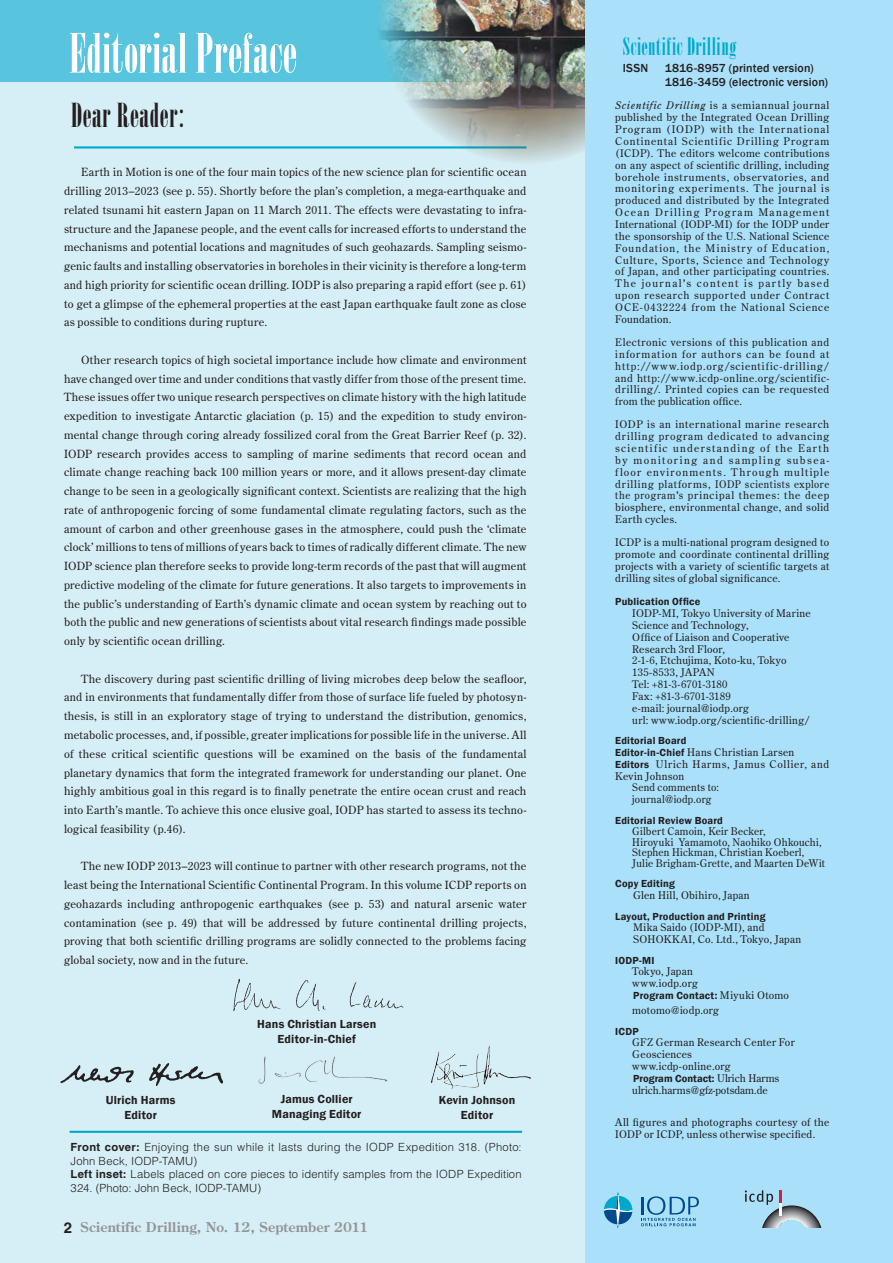
<style>
.page{position:relative;width:893px;height:1263px;background:#fff}
.page>*{position:absolute;margin:0;border:0;box-sizing:border-box;transform-origin:0 0}
.t1{font:54px "Onyx MT Std";letter-spacing:.01em;color:#fff}
.t2{font:33px "Onyx MT Std";letter-spacing:.025em;color:#231f20}
.t3{font:24px "Onyx MT Std";letter-spacing:.03em;color:#00a9cc}
.t4{font:700 13.5px "Century Old Style Std";letter-spacing:.01em;color:#939598}
.t5{font:600 12px/15px "Franklin Gothic";letter-spacing:.015em;color:#231f20;text-align:center}
.t6{font:500 12px/13.5px "Franklin Gothic";letter-spacing:.015em;color:#231f20}
.t7{font:11.25px/18.8px "Century Old Style Std";letter-spacing:.025em;color:#231f20;text-align:justify}
.t8{font:300 11.25px/13.5px "Helvetica LT Std";letter-spacing:.015em;color:#231f20}
.t9{font:10.5px/11.9px "Century Old Style Std";letter-spacing:.03em;color:#231f20}
.t10{font:600 10.5px "Franklin Gothic";letter-spacing:.02em;color:#231f20}
.t11{font:10.5px "Century Old Style Std";letter-spacing:.07em;color:#231f20}
.t12{font:10.5px "Century Old Style Std";color:#231f20}
.t13{font:600 10.5px "Franklin Gothic";color:#231f20}
.s1{font-weight:700}
.s2{font-family:"Helvetica LT Std";font-size:15px;color:#231f20}
.s3{font-style:italic}
.s4{font-family:"Helvetica LT Std";font-weight:700}
.s5{font-family:"Franklin Gothic";font-weight:600}
.s6{font-family:"Century Old Style Std";font-weight:400}
</style>
<div class="page">
<div style="left:0;top:75px;width:643px;height:1188px;background:#d6eef5"></div>
<div style="left:0;top:0;width:662px;height:81px;background:#58c4dd"></div>
<hr style="left:74px;top:146px;width:452px;height:3px;background:#00a9cc">
<img style="left:376px;top:0;width:209px;height:162px">
<div style="left:885px;top:0;width:8px;height:1263px;background:#aae0f9"></div>
<hr style="left:70px;top:1131px;width:452px;height:2px;background:#00a9cc">
<div style="left:585px;top:0;width:307px;height:1263px;background:#aae0f9"></div>
<svg style="left:641px;top:1196px;width:58px;height:30px"></svg>
<svg style="left:604px;top:1192px;width:28px;height:36px"></svg>
<svg style="left:745px;top:1190px;width:76px;height:38px"></svg>
<img style="left:233px;top:978px;width:171px;height:34px">
<img style="left:61px;top:1063px;width:162px;height:23px">
<img style="left:258px;top:1056px;width:129px;height:28px">
<img style="left:431px;top:1045px;width:100px;height:44px">
<h1 class="t1" style="left:69px;top:22px;width:229px">Editorial Preface</h1>
<h2 class="t2" style="left:71px;top:96px;width:114px">Dear Reader:</h2>
<p class="t7" style="left:64px;top:163px;width:464px;text-indent:17px">Earth in Motion is one of the four main topics of the new science plan for scientific ocean drilling 2013–2023 (see p. 55). Shortly before the plan’s completion, a mega-earthquake and related tsunami hit eastern Japan on 11 March 2011. The effects were devastating to infra&shy;structure and the Japanese people, and the event calls for increased efforts to understand the mechanisms and potential locations and magnitudes of such geohazards. Sampling seismo&shy;genic faults and installing observatories in boreholes in their vicinity is therefore a long-term and high priority for scientific ocean drilling. IODP is also preparing a rapid effort (see p. 61) to get a glimpse of the ephemeral properties at the east Japan earthquake fault zone as close as possible to conditions during rupture.</p>
<p class="t7" style="left:64px;top:350px;width:464px;text-indent:17px">Other research topics of high societal importance include how climate and environment have changed over time and under conditions that vastly differ from those of the present time.<br>These issues offer two unique research perspectives on climate history with the high latitude expedition to investigate Antarctic glaciation (p. 15) and the expedition to study environ&shy;mental change through coring already fossilized coral from the Great Barrier Reef (p. 32).<br>IODP research provides access to sampling of marine sediments that record ocean and climate change reaching back 100 million years or more, and it allows present-day climate change to be seen in a geologically significant context. Scientists are realizing that the high rate of anthropogenic forcing of some fundamental climate regulating factors, such as the amount of carbon and other greenhouse gases in the atmosphere, could push the ‘climate clock’ millions to tens of millions of years back to times of radically different climate. The new IODP science plan therefore seeks to provide long-term records of the past that will augment predictive modeling of the climate for future generations. It also targets to improvements in the public’s understanding of Earth’s dynamic climate and ocean system by reaching out to both the public and new generations of scientists about vital research findings made possible only by scientific ocean drilling.</p>
<p class="t7" style="left:64px;top:669px;width:464px;text-indent:17px">The discovery during past scientific drilling of living microbes deep below the seafloor, and in environments that fundamentally differ from those of surface life fueled by photosyn&shy;thesis, is still in an exploratory stage of trying to understand the distribution, genomics, metabolic processes, and, if possible, greater implications for possible life in the universe. All of these critical scientific questions will be examined on the basis of the fundamental planetary dynamics that form the integrated framework for understanding our planet. One highly ambitious goal in this regard is to finally penetrate the entire ocean crust and reach into Earth’s mantle. To achieve this once elusive goal, IODP has started to assess its techno&shy;logical feasibility (p.46).</p>
<p class="t7" style="left:64px;top:857px;width:464px;text-indent:17px">The new IODP 2013–2023 will continue to partner with other research programs, not the least being the International Scientific Continental Program. In this volume ICDP reports on geohazards including anthropogenic earthquakes (see p. 53) and natural arsenic water contamination (see p. 49) that will be addressed by future continental drilling projects, proving that both scientific drilling programs are solidly connected to the problems facing global society, now and in the future.</p>
<p class="t5" style="left:257px;top:1017px;width:121px">Hans Christian Larsen<br>Editor-in-Chief</p>
<p class="t5" style="left:106px;top:1092px;width:71px">Ulrich Harms<br>Editor</p>
<p class="t5" style="left:272px;top:1092px;width:91px">Jamus Collier<br>Managing Editor</p>
<p class="t5" style="left:439px;top:1092px;width:78px">Kevin Johnson<br>Editor</p>
<p class="t8" style="left:71px;top:1140px;width:453px"><span class="s1">Front cover:</span> Enjoying the sun while it lasts during the IODP Expedition 318. (Photo:<br>John Beck, IODP-TAMU)<br><span class="s1">Left inset:</span> Labels placed on core pieces to identify samples from the IODP Expedition 324. (Photo: John Beck, IODP-TAMU)</p>
<p class="t4" style="left:64px;top:1218px;width:306px"><span class="s2">2</span> Scientific Drilling, No. 12, September 2011</p>
<h3 class="t3" style="left:623px;top:33px;width:115px">Scientific Drilling</h3>
<p class="t6" style="left:623px;top:62px;width:27px">ISSN</p>
<p class="t6" style="left:665px;top:62px;width:165px">1816-8957 (printed version)<br>1816-3459 (electronic version)</p>
<p class="t9" style="left:615px;top:100px;width:216px;text-align:justify"><span class="s3">Scientific Drilling</span> is a semiannual journal published by the Integrated Ocean Drilling Program (IODP) with the International Continental Scientific Drilling Program (ICDP). The editors welcome contributions on any aspect of scientific drilling, including borehole instruments, observatories, and monitoring experiments. The journal is produced and distributed by the Integrated Ocean Drilling Program Management International (IODP-MI) for the IODP under the sponsorship of the U.S. National Science Foundation, the Ministry of Education, Culture, Sports, Science and Technology of Japan, and other participating countries.<br>The journal<span class="s4">’</span>s content is partly based upon research supported under Contract OCE-0432224 from the National Science Foundation.</p>
<p class="t9" style="left:615px;top:336px;width:216px;text-align:justify">Electronic versions of this publication and information for authors can be found at http://www.iodp.org/scientific-drilling/ and http://www.icdp-online.org/scientific&shy;drilling/. Printed copies can be requested from the publication office.</p>
<p class="t9" style="left:615px;top:419px;width:216px;text-align:justify">IODP is an international marine research drilling program dedicated to advancing scientific understanding of the Earth by monitoring and sampling subsea&shy;floor environments. Through multiple drilling platforms, IODP scientists explore the program<span class="s4">’</span>s principal themes: the deep biosphere, environmental change, and solid Earth cycles.</p>
<p class="t9" style="left:615px;top:536px;width:216px;text-align:justify">ICDP is a multi-national program designed to promote and coordinate continental drilling projects with a variety of scientific targets at drilling sites of global significance.</p>
<p class="t10" style="left:615px;top:595px;width:87px">Publication Office</p>
<p class="t9" style="left:632px;top:607px;width:180px">IODP-MI, Tokyo University of Marine<br>Science and Technology,<br>Office of Liaison and Cooperative<br>Research 3rd Floor,<br>2-1-6, Etchujima, Koto-ku, Tokyo<br>135-8533, JAPAN<br>Tel: +81-3-6701-3180<br>Fax: +81-3-6701-3189<br>e-mail: journal@iodp.org<br>url: www.iodp.org/scientific-drilling/</p>
<p class="t10" style="left:615px;top:734px;width:73px">Editorial Board</p>
<p class="t9" style="left:615px;top:746px;width:181px"><span class="s5">Editor-in-Chief</span> Hans Christian Larsen</p>
<p class="t11" style="left:615px;top:757px;width:216px"><span class="s5">Editors</span> Ulrich Harms, Jamus Collier, and</p>
<p class="t9" style="left:615px;top:770px;width:71px">Kevin Johnson</p>
<p class="t9" style="left:632px;top:781px;width:88px">Send comments to:</p>
<p class="t9" style="left:632px;top:793px;width:81px">journal@iodp.org</p>
<p class="t10" style="left:615px;top:814px;width:109px">Editorial Review Board</p>
<p class="t9" style="left:632px;top:826px;width:194px;line-height:10.5px">Gilbert Camoin, Keir Becker,<br>Hiroyuki Yamamoto, Naohiko Ohkouchi, Stephen Hickman, Christian Koeberl, Julie Brigham-Grette, and Maarten DeWit</p>
<p class="t10" style="left:615px;top:877px;width:61px">Copy Editing</p>
<p class="t9" style="left:633px;top:889px;width:118px">Glen Hill, Obihiro, Japan</p>
<p class="t10" style="left:615px;top:909px;width:152px">Layout, Production and Printing</p>
<p class="t9" style="left:633px;top:921px;width:170px">Mika Saido (IODP-MI), and<br>SOHOKKAI, Co. Ltd., Tokyo, Japan</p>
<p class="t10" style="left:615px;top:953px;width:41px">IODP-MI</p>
<p class="t9" style="left:632px;top:965px;width:67px">Tokyo, Japan www.iodp.org</p>
<p class="t10" style="left:633px;top:989px;width:157px">Program Contact: <span class="s6">Miyuki Otomo</span></p>
<p class="t9" style="left:632px;top:1004px;width:88px">motomo@iodp.org</p>
<p class="t10" style="left:615px;top:1024px;width:25px">ICDP</p>
<p class="t9" style="left:632px;top:1036px;width:164px">GFZ German Research Center For<br>Geosciences<br>www.icdp-online.org</p>
<p class="t13" style="left:633px;top:1072px;width:148px">Program Contact: <span class="s6">Ulrich Harms</span></p>
<p class="t12" style="left:632px;top:1083px;width:137px">ulrich.harms@gfz-potsdam.de</p>
<p class="t9" style="left:615px;top:1116px;width:216px">All figures and photographs courtesy of the<br>IODP or ICDP, unless otherwise specified.</p>
</div>
